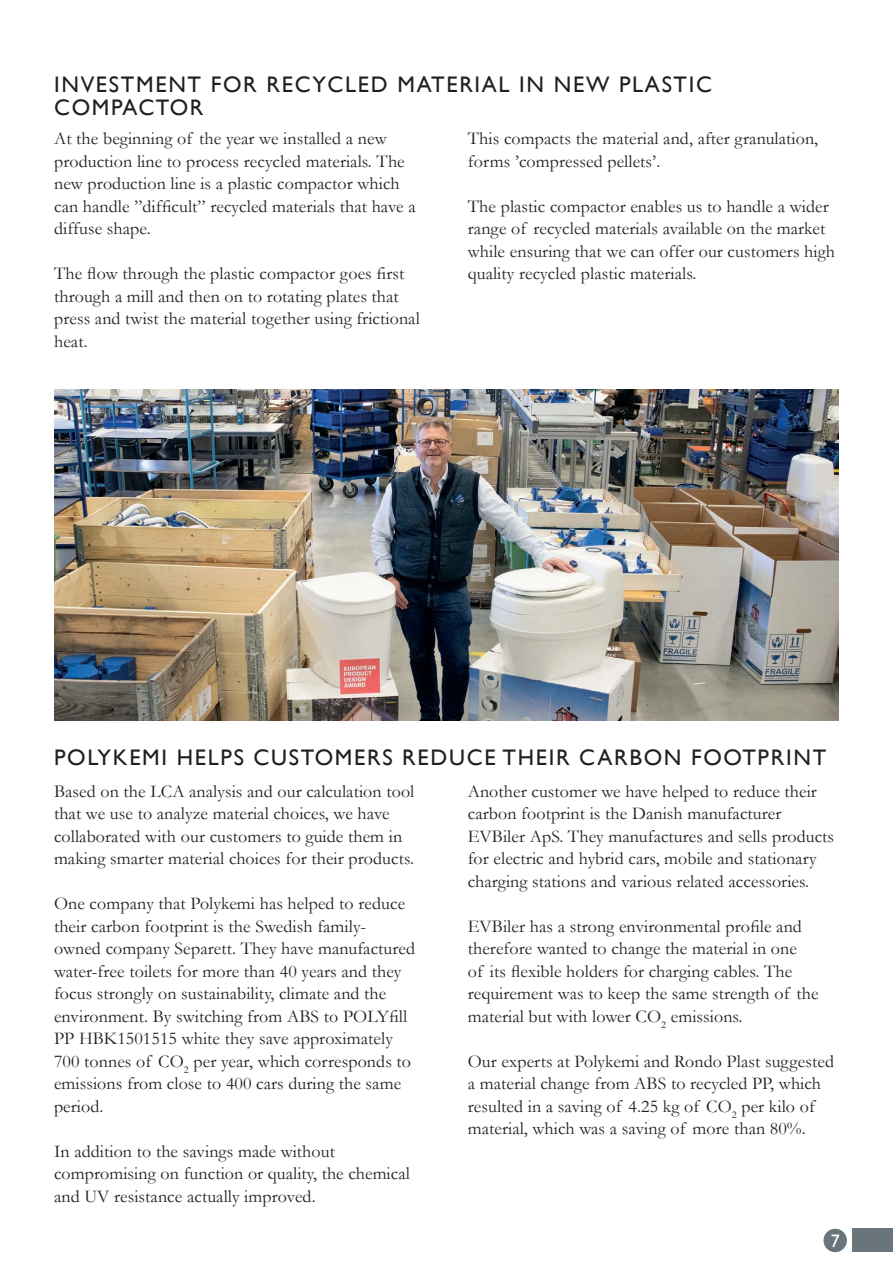
<style>
.page{position:relative;width:893px;height:1263px;background:#fff}
.page>*{position:absolute;margin:0;border:0;box-sizing:border-box;transform-origin:0 0}
.t1{font:22.5px/22.5px "Gill Sans";letter-spacing:.075em;color:#231f20}
.t2{font:18px/22.5px "Garamond";letter-spacing:.005em;color:#231f20}
.t3{font:18px "Gill Sans";color:#fff}
</style>
<div class="page">
<img style="left:54px;top:389px;width:785px;height:331px">
<div style="left:852px;top:1228px;width:41px;height:24px;background:#6a747b"></div>
<div style="left:823px;top:1229px;width:24px;height:23px;background:#6a747b;border-radius:50%"></div>
<p class="t1" style="left:54px;top:74px;width:660px">INVESTMENT FOR RECYCLED MATERIAL IN NEW PLASTIC<br>COMPACTOR</p>
<p class="t2" style="left:54px;top:127px;width:363px">At the beginning of the year we installed a new production line to process recycled materials. The new production line is a plastic compactor which can handle ”difficult” recycled materials that have a diffuse shape.</p>
<p class="t2" style="left:54px;top:262px;width:367px">The flow through the plastic compactor goes first through a mill and then on to rotating plates that press and twist the material together using frictional heat.</p>
<p class="t2" style="left:468px;top:127px;width:352px">This compacts the material and, after granulation, forms ’compressed pellets’.</p>
<p class="t2" style="left:468px;top:194px;width:369px">The plastic compactor enables us to handle a wider range of recycled materials available on the market while ensuring that we can offer our customers high quality recycled plastic materials.</p>
<p class="t1" style="left:54px;top:746px;width:774px">POLYKEMI HELPS CUSTOMERS REDUCE THEIR CARBON FOOTPRINT</p>
<p class="t2" style="left:468px;top:779px;width:368px">Another customer we have helped to reduce their carbon footprint is the Danish manufacturer EVBiler ApS. They manufactures and sells products for electric and hybrid cars, mobile and stationary charging stations and various related accessories.</p>
<p class="t2" style="left:468px;top:914px;width:352px">EVBiler has a strong environmental profile and therefore wanted to change the material in one<br>of its flexible holders for charging cables. The requirement was to keep the same strength of the material but with lower CO<sub>2</sub> emissions.</p>
<p class="t2" style="left:468px;top:1049px;width:368px">Our experts at Polykemi and Rondo Plast suggested a material change from ABS to recycled PP, which resulted in a saving of 4.25 kg of CO<sub>2</sub> per kilo of material, which was a saving of more than 80%.</p>
<p class="t2" style="left:54px;top:779px;width:362px">Based on the LCA analysis and our calculation tool that we use to analyze material choices, we have collaborated with our customers to guide them in making smarter material choices for their products.</p>
<p class="t2" style="left:54px;top:892px;width:363px">One company that Polykemi has helped to reduce their carbon footprint is the Swedish family&shy;owned company Separett. They have manufactured water-free toilets for more than 40 years and they focus strongly on sustainability, climate and the environment. By switching from ABS to POLYfill PP HBK1501515 white they save approximately 700 tonnes of CO<sub>2</sub> per year, which corresponds to emissions from close to 400 cars during the same period.</p>
<p class="t2" style="left:54px;top:1139px;width:357px">In addition to the savings made without compromising on function or quality, the chemical and UV resistance actually improved.</p>
<p class="t3" style="left:831px;top:1230px;width:10px">7</p>
</div>
